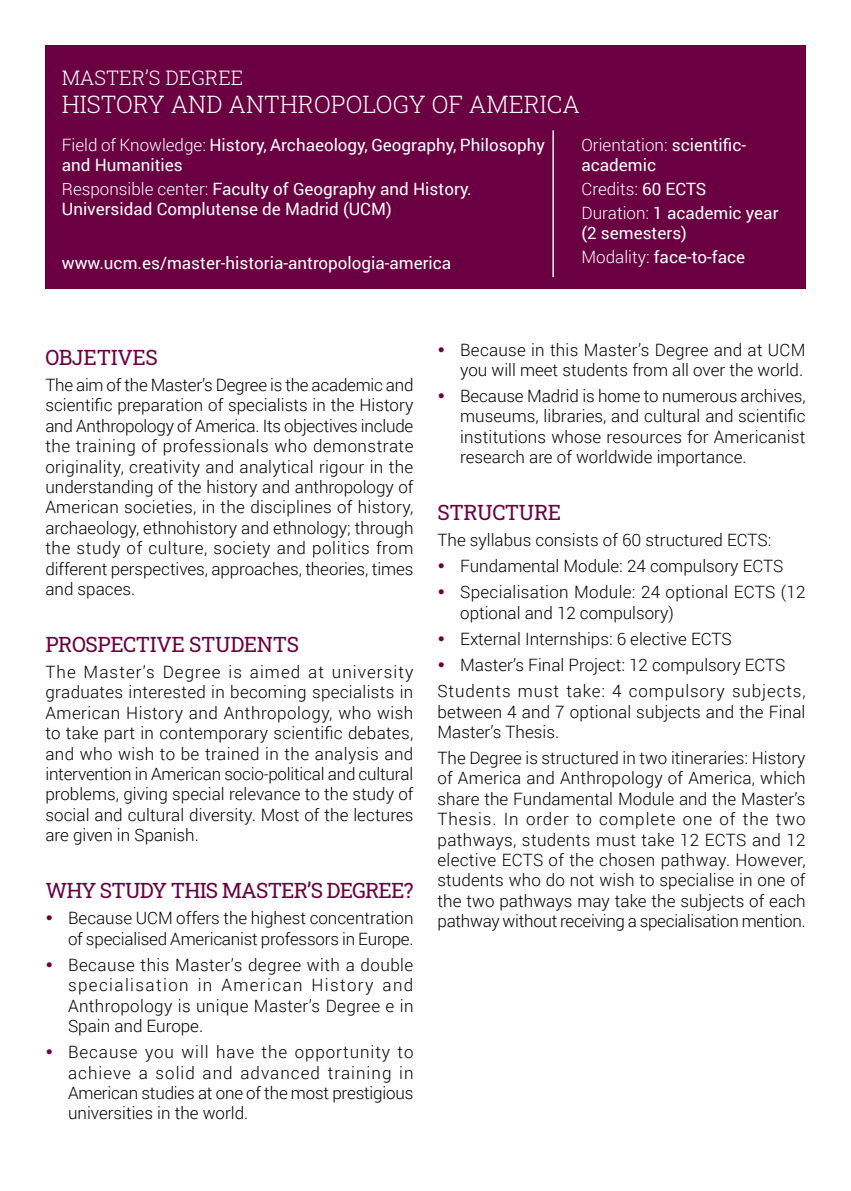
<style>
.page{position:relative;width:851px;height:1191px;background:#fff}
.page>*{position:absolute;margin:0;border:0;box-sizing:border-box;transform-origin:0 0}
.t1{font:300 24px "Roboto Slab";color:#fff}
.t2{font:21px "Roboto Slab";letter-spacing:-.02em;color:#6a0041}
.t3{font:21px "Roboto Slab";letter-spacing:-.04em;color:#6a0041}
.t4{font:300 20px "Roboto Slab";color:#fff}
.t5{font:300 17px/20.4px "Roboto";color:#000;text-align:justify}
.t6{font:17px/20px "Roboto";color:#fff}
.t7{font:300 17px "Roboto";letter-spacing:.05em;color:#000}
.s1{font-weight:300}
</style>
<div class="page">
<div style="left:45px;top:45px;width:760px;height:244px;background:#6a0041"></div>
<hr style="left:552px;top:130px;width:1px;height:147px;background:#fff">
<p class="t4" style="left:62px;top:64px;width:183px">MASTER’S DEGREE</p>
<h1 class="t1" style="left:62px;top:87px;width:519px">HISTORY AND ANTHROPOLOGY OF AMERICA</h1>
<p class="t6" style="left:62px;top:134px;width:484px"><span class="s1">Field of Knowledge:</span> History, Archaeology, Geography, Philosophy and Humanities</p>
<p class="t6" style="left:62px;top:178px;width:411px"><span class="s1">Responsible center:</span> Faculty of Geography and History.<br>Universidad Complutense de Madrid (UCM)</p>
<p class="t6" style="left:62px;top:252px;width:391px">www.ucm.es/master-historia-antropologia-america</p>
<p class="t6" style="left:581px;top:134px;width:166px"><span class="s1">Orientation:</span> scientific&shy;academic</p>
<p class="t6" style="left:581px;top:176px;width:198px;line-height:24px"><span class="s1">Credits:</span> 60 ECTS<br><span class="s1">Duration:</span> 1 academic year</p>
<p class="t6" style="left:581px;top:220px;width:165px;line-height:24px">(2 semesters)<br><span class="s1">Modality:</span> face-to-face</p>
<p class="t2" style="left:45px;top:343px;width:114px">OBJETIVES</p>
<p class="t5" style="left:45px;top:374px;width:369px">The aim of the Master’s Degree is the academic and scientific preparation of specialists in the History and Anthropology of America. Its objectives include the training of professionals who demonstrate originality, creativity and analytical rigour in the understanding of the history and anthropology of American societies, in the disciplines of history, archaeology, ethnohistory and ethnology; through the study of culture, society and politics from different perspectives, approaches, theories, times and spaces.</p>
<p class="t2" style="left:45px;top:630px;width:255px">PROSPECTIVE STUDENTS</p>
<p class="t5" style="left:45px;top:661px;width:369px">The Master’s Degree is aimed at university graduates interested in becoming specialists in American History and Anthropology, who wish to take part in contemporary scientific debates, and who wish to be trained in the analysis and intervention in American socio-political and cultural problems, giving special relevance to the study of social and cultural diversity. Most of the lectures are given in Spanish.</p>
<p class="t3" style="left:45px;top:876px;width:369px">WHY STUDY THIS MASTER’S DEGREE?</p>
<p class="t5" style="left:68px;top:907px;width:347px">Because UCM offers the highest concentration of specialised Americanist professors in Europe.</p>
<p class="t5" style="left:68px;top:954px;width:347px">Because this Master’s degree with a double specialisation in American History and Anthropology is unique Master’s Degree e in Spain and Europe.</p>
<p class="t5" style="left:68px;top:1041px;width:347px">Because you will have the opportunity to achieve a solid and advanced training in American studies at one of the most prestigious universities in the world.</p>
<p class="t5" style="left:460px;top:339px;width:347px">Because in this Master’s Degree and at UCM you will meet students from all over the world.</p>
<p class="t5" style="left:460px;top:385px;width:347px">Because Madrid is home to numerous archives, museums, libraries, and cultural and scientific institutions whose resources for Americanist research are of worldwide importance.</p>
<p class="t2" style="left:437px;top:498px;width:125px">STRUCTURE</p>
<p class="t5" style="left:460px;top:527px;width:347px;line-height:26px;text-align:left;text-indent:-23px">The syllabus consists of 60 structured ECTS:<br>Fundamental Module: 24 compulsory ECTS<br>Specialisation Module: 24 optional ECTS (12</p>
<p class="t5" style="left:460px;top:602px;width:215px">optional and 12 compulsory)</p>
<p class="t5" style="left:460px;top:628px;width:273px">External Internships: 6 elective ECTS</p>
<p class="t5" style="left:460px;top:654px;width:327px">Master’s Final Project: 12 compulsory ECTS</p>
<p class="t7" style="left:437px;top:679px;width:369px">Students must take: 4 compulsory subjects,</p>
<p class="t5" style="left:437px;top:700px;width:369px">between 4 and 7 optional subjects and the Final<br>Master’s Thesis.</p>
<p class="t5" style="left:437px;top:747px;width:369px">The Degree is structured in two itineraries: History of America and Anthropology of America, which share the Fundamental Module and the Master’s Thesis. In order to complete one of the two pathways, students must take 12 ECTS and 12 elective ECTS of the chosen pathway. However, students who do not wish to specialise in one of the two pathways may take the subjects of each pathway without receiving a specialisation mention.</p>
</div>
